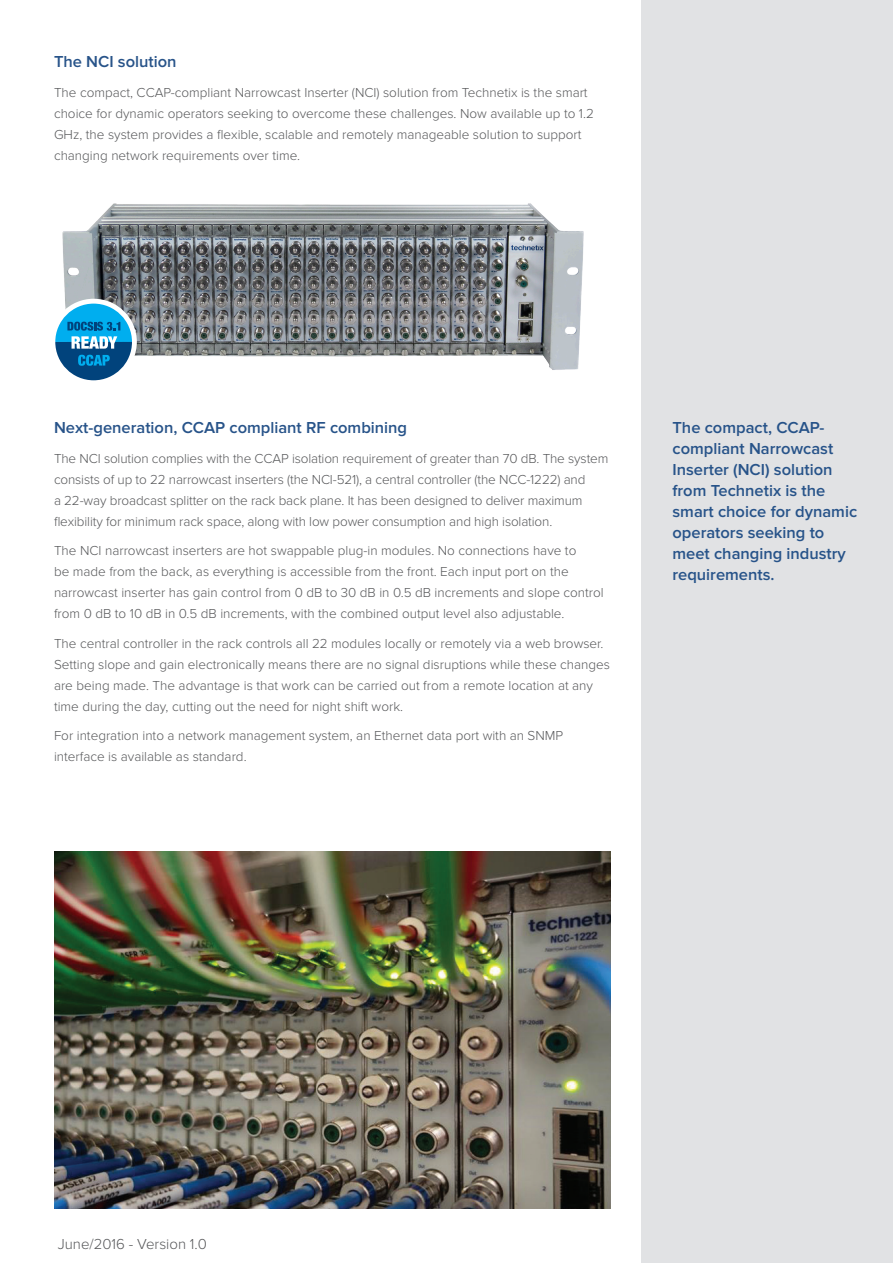
<style>
.page{position:relative;width:893px;height:1263px;background:#fff}
.page>*{position:absolute;margin:0;border:0;box-sizing:border-box;transform-origin:0 0}
.Contents_Copy_Bold{font:600 16.5px/21px "Proxima Nova";color:#275389}
.Paragraph_Style_1{font:300 15px "Proxima Nova";color:#57585a}
.Body_Copy{font:300 13.5px/21px "Proxima Nova";color:#57585a}
</style>
<div class="page">
<div style="left:641px;top:0;width:252px;height:1263px;background:#e1e2e4"></div>
<img style="left:62px;top:203px;width:522px;height:167px">
<svg style="left:56px;top:301px;width:78px;height:78px"></svg>
<div style="left:50px;top:299px;width:87px;height:86px;border:5px solid #fff;border-radius:50%"></div>
<img style="left:54px;top:851px;width:556px;height:358px">
<p class="Contents_Copy_Bold" style="left:54px;top:52px;width:124px">The NCI solution</p>
<p class="Body_Copy" style="left:54px;top:82px;width:541px">The compact, CCAP-compliant Narrowcast Inserter (NCI) solution from Technetix is the smart choice for dynamic operators seeking to overcome these challenges. Now available up to 1.2<br>GHz, the system provides a flexible, scalable and remotely manageable solution to support changing network requirements over time.</p>
<p class="Contents_Copy_Bold" style="left:54px;top:418px;width:355px">Next-generation, CCAP compliant RF combining</p>
<p class="Body_Copy" style="left:54px;top:448px;width:556px">The NCI solution complies with the CCAP isolation requirement of greater than 70 dB. The system consists of up to 22 narrowcast inserters (the NCI-521), a central controller (the NCC-1222) and<br>a 22-way broadcast splitter on the rack back plane. It has been designed to deliver maximum flexibility for minimum rack space, along with low power consumption and high isolation.</p>
<p class="Body_Copy" style="left:54px;top:540px;width:551px">The NCI narrowcast inserters are hot swappable plug-in modules. No connections have to<br>be made from the back, as everything is accessible from the front. Each input port on the narrowcast inserter has gain control from 0 dB to 30 dB in 0.5 dB increments and slope control from 0 dB to 10 dB in 0.5 dB increments, with the combined output level also adjustable.</p>
<p class="Body_Copy" style="left:54px;top:633px;width:558px">The central controller in the rack controls all 22 modules locally or remotely via a web browser.<br>Setting slope and gain electronically means there are no signal disruptions while these changes are being made. The advantage is that work can be carried out from a remote location at any time during the day, cutting out the need for night shift work.</p>
<p class="Body_Copy" style="left:54px;top:725px;width:511px">For integration into a network management system, an Ethernet data port with an SNMP interface is available as standard.</p>
<p class="Contents_Copy_Bold" style="left:672px;top:418px;width:186px">The compact, CCAP&shy;compliant Narrowcast<br>Inserter (NCI) solution from Technetix is the smart choice for dynamic operators seeking to meet changing industry requirements.</p>
<p class="Paragraph_Style_1" style="left:58px;top:1235px;width:151px">June/2016 - Version 1.0</p>
</div>
